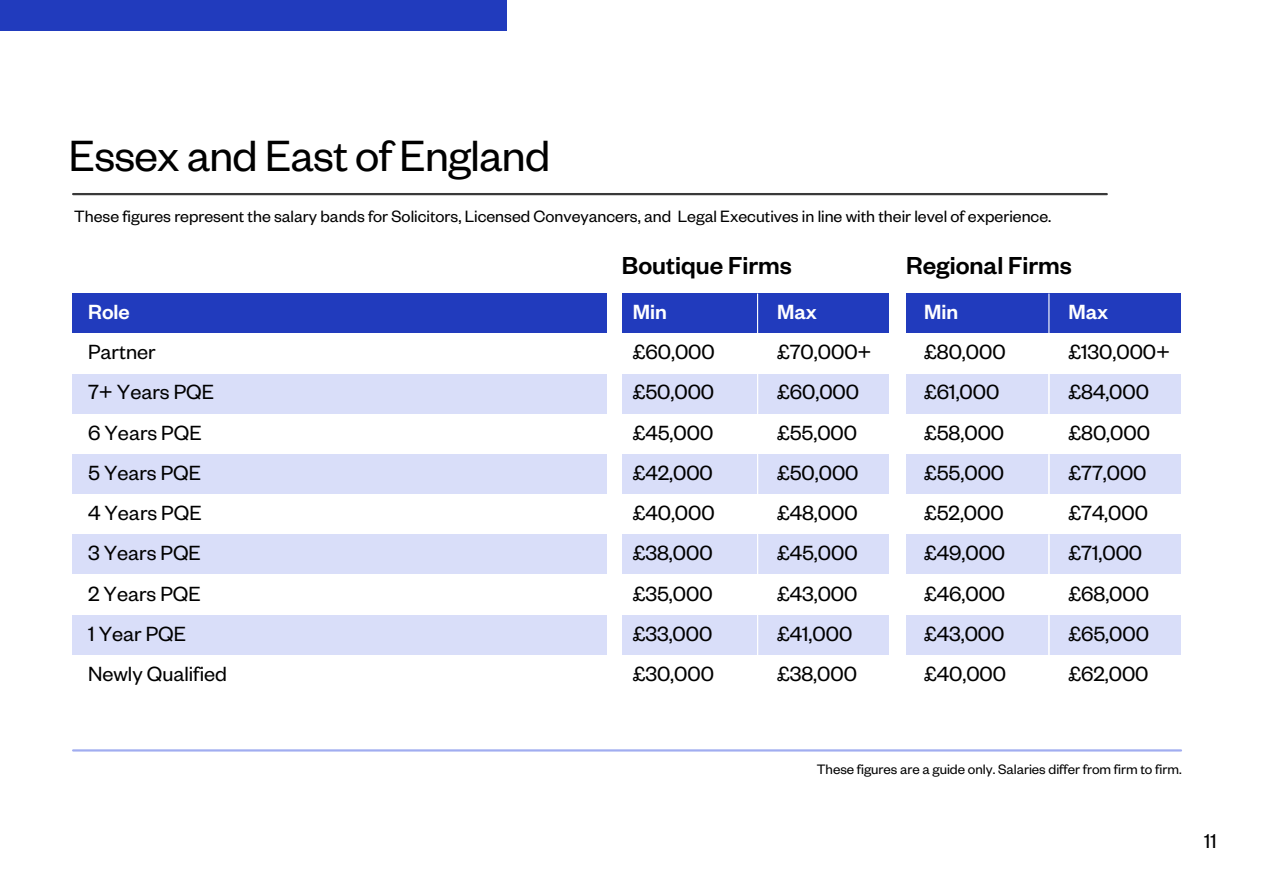
<style>
.page{position:relative;width:1263px;height:894px;background:#fff}
.page>*{position:absolute;margin:0;border:0;box-sizing:border-box;transform-origin:0 0}
.t1{font:48px "Founders Grotesk";letter-spacing:-.015em;color:#000}
.t2{font:500 27px "Founders Grotesk";color:#000}
.t3{font:22.5px/40.2px "Founders Grotesk";color:#000}
.t4{font:500 22.5px "Founders Grotesk";color:#fff}
.t5{font:21.9px "Founders Grotesk";color:#000}
.t6{font:18px "Founders Grotesk";color:#000}
.t7{font:15px "Founders Grotesk";color:#000}
</style>
<div class="page">
<hr style="left:73px;top:193px;width:1034px;height:2px;background:#393939">
<div style="left:72px;top:373px;width:535px;height:40px;background:#d9def9"></div>
<div style="left:72px;top:293px;width:535px;height:40px;background:#213bbd"></div>
<div style="left:72px;top:454px;width:535px;height:39px;background:#d9def9"></div>
<div style="left:72px;top:534px;width:535px;height:40px;background:#d9def9"></div>
<div style="left:72px;top:614px;width:535px;height:40px;background:#d9def9"></div>
<div style="left:622px;top:373px;width:266px;height:40px;background:#d9def9"></div>
<div style="left:622px;top:293px;width:266px;height:40px;background:#213bbd"></div>
<hr style="left:757px;top:294px;width:1px;height:119px;background:#fff">
<div style="left:622px;top:454px;width:266px;height:39px;background:#d9def9"></div>
<div style="left:622px;top:534px;width:266px;height:40px;background:#d9def9"></div>
<hr style="left:757px;top:454px;width:1px;height:120px;background:#fff">
<div style="left:622px;top:614px;width:266px;height:40px;background:#d9def9"></div>
<hr style="left:757px;top:535px;width:1px;height:119px;background:#fff">
<div style="left:906px;top:373px;width:274px;height:40px;background:#d9def9"></div>
<div style="left:906px;top:293px;width:274px;height:40px;background:#213bbd"></div>
<hr style="left:1048px;top:294px;width:1px;height:119px;background:#fff">
<div style="left:906px;top:454px;width:274px;height:39px;background:#d9def9"></div>
<div style="left:906px;top:534px;width:274px;height:40px;background:#d9def9"></div>
<hr style="left:1048px;top:454px;width:1px;height:120px;background:#fff">
<div style="left:906px;top:614px;width:274px;height:40px;background:#d9def9"></div>
<hr style="left:1048px;top:535px;width:1px;height:119px;background:#fff">
<hr style="left:73px;top:749px;width:1108px;height:2px;background:#a1adf0">
<div style="left:0;top:0;width:507px;height:31px;background:#213bbd"></div>
<h1 class="t1" style="left:69px;top:141px;width:483px">Essex and East of England</h1>
<p class="t6" style="left:74px;top:211px;width:979px">These figures represent the salary bands for Solicitors, Licensed Conveyancers, and Legal Executives in line with their level of experience.</p>
<p class="t4" style="left:88px;top:305px;width:43px">Role</p>
<p class="t3" style="left:88px;top:336px;width:140px">Partner<br>7+ Years PQE<br>6 Years PQE<br>5 Years PQE<br>4 Years PQE<br>3 Years PQE<br>2 Years PQE<br>1 Year PQE<br>Newly Qualified</p>
<p class="t2" style="left:622px;top:257px;width:171px">Boutique Firms</p>
<p class="t2" style="left:906px;top:257px;width:167px">Regional Firms</p>
<p class="t4" style="left:633px;top:305px;width:36px">Min</p>
<p class="t4" style="left:777px;top:305px;width:41px">Max</p>
<p class="t3" style="left:633px;top:336px;width:84px;text-align:justify">£60,000 £50,000 £45,000</p>
<p class="t4" style="left:924px;top:305px;width:36px">Min</p>
<p class="t4" style="left:1068px;top:305px;width:41px">Max</p>
<p class="t3" style="left:924px;top:336px;width:83px">£80,000 £61,000 £58,000</p>
<p class="t3" style="left:777px;top:336px;width:96px">£70,000+ £60,000</p>
<p class="t3" style="left:1068px;top:336px;width:103px">£130,000+ £84,000</p>
<p class="t3" style="left:777px;top:416px;width:82px">£55,000</p>
<p class="t3" style="left:1068px;top:416px;width:83px">£80,000</p>
<p class="t3" style="left:633px;top:456px;width:82px">£42,000</p>
<p class="t3" style="left:777px;top:456px;width:83px">£50,000</p>
<p class="t3" style="left:633px;top:497px;width:84px">£40,000</p>
<p class="t3" style="left:777px;top:497px;width:82px">£48,000</p>
<p class="t3" style="left:633px;top:537px;width:81px">£38,000</p>
<p class="t3" style="left:777px;top:537px;width:82px">£45,000</p>
<p class="t3" style="left:633px;top:577px;width:81px">£35,000</p>
<p class="t3" style="left:777px;top:577px;width:82px">£43,000</p>
<p class="t3" style="left:633px;top:617px;width:81px">£33,000</p>
<p class="t3" style="left:777px;top:617px;width:77px">£41,000</p>
<p class="t3" style="left:633px;top:657px;width:83px">£30,000</p>
<p class="t3" style="left:777px;top:657px;width:81px">£38,000</p>
<p class="t3" style="left:924px;top:456px;width:82px">£55,000</p>
<p class="t3" style="left:1068px;top:456px;width:80px">£77,000</p>
<p class="t3" style="left:924px;top:497px;width:81px">£52,000</p>
<p class="t3" style="left:1068px;top:497px;width:81px">£74,000</p>
<p class="t3" style="left:924px;top:537px;width:83px">£49,000</p>
<p class="t3" style="left:1068px;top:537px;width:75px">£71,000</p>
<p class="t3" style="left:924px;top:577px;width:83px">£46,000</p>
<p class="t3" style="left:1068px;top:577px;width:82px">£68,000</p>
<p class="t3" style="left:924px;top:617px;width:82px">£43,000</p>
<p class="t3" style="left:1068px;top:617px;width:82px">£65,000</p>
<p class="t3" style="left:924px;top:657px;width:84px">£40,000</p>
<p class="t3" style="left:1068px;top:657px;width:82px">£62,000</p>
<p class="t7" style="left:817px;top:764px;width:366px">These figures are a guide only. Salaries differ from firm to firm.</p>
<p class="t5" style="left:1204px;top:833px;width:14px">11</p>
</div>
